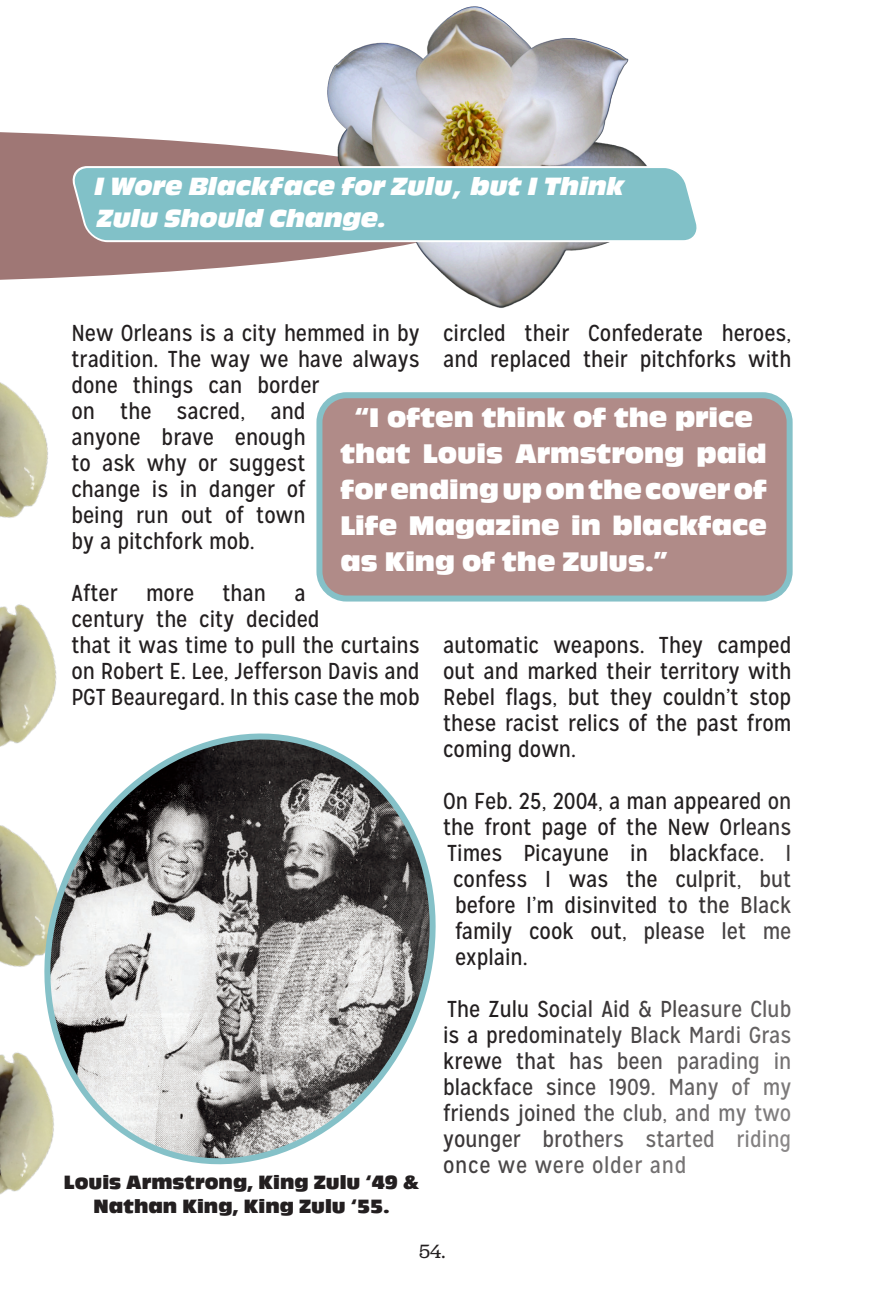
<style>
.page{position:relative;width:883px;height:1315px;background:#fff}
.page>*{position:absolute;margin:0;border:0;box-sizing:border-box;transform-origin:0 0}
.t1{font:28px/36px "Antique Oli Com";color:#fff}
.t2{font:italic 26px/32px "Antique Oli Com";color:#fff}
.t3{font:23px/26px "Mission Gothic";color:#231f20}
.t4{font:20px/24px "Antique Oli Com";color:#231f20;text-align:center}
.t5{font:20px "Jubilat";color:#231f20}
</style>
<div class="page">
<svg style="left:0;top:132px;width:307px;height:148px"></svg>
<img style="left:307px;top:6px;width:340px;height:302px">
<svg style="left:67px;top:165px;width:630px;height:78px;background:#8ac1c8"></svg>
<img style="left:0;top:382px;width:48px;height:136px">
<img style="left:0;top:825px;width:12px;height:141px">
<img style="left:0;top:604px;width:57px;height:143px">
<img style="left:0;top:1054px;width:21px;height:141px">
<svg style="left:12px;top:700px;width:424px;height:488px"></svg>
<div style="left:319px;top:395px;width:470px;height:203px;background:#b08b88;border-radius:27px"></div>
<div style="left:316px;top:392px;width:476px;height:209px;border:6px solid #85c1c8;border-radius:27px"></div>
<p class="t2" style="left:93px;top:171px;width:537px">IWore Blackface for Zulu, but IThink<br>Zulu Should Change.</p>
<p class="t3" style="left:443px;top:320px;width:350px">circled their Confederate heroes, and replaced their pitchforks with</p>
<p class="t3" style="left:71px;top:320px;width:350px">New Orleans is a city hemmed in by tradition. The way we have always done things can border<br>on the sacred, and<br>anyone brave enough<br>to ask why or suggest<br>change is in danger of<br>being run out of town<br>by a pitchfork mob.</p>
<p class="t3" style="left:71px;top:580px;width:350px">After more than a<br>century the city decided<br>that it was time to pull the curtains on Robert E. Lee, Jefferson Davis and<br>PGT Beauregard. In this case the mob</p>
<p class="t1" style="left:340px;top:399px;width:427px;text-indent:14px">“I often think of the price that Louis Armstrong paid for ending up on the cover of<br>Life Magazine in blackface as King of the Zulus.”</p>
<p class="t3" style="left:443px;top:632px;width:350px;text-align:justify">automatic weapons. They camped out and marked their territory with Rebel flags, but they couldn’t stop these racist relics of the past from coming down.</p>
<p class="t3" style="left:443px;top:788px;width:349px">On Feb. 25, 2004, a man appeared on</p>
<p class="t3" style="left:443px;top:814px;width:349px">the front page of the New Orleans</p>
<p class="t3" style="left:447px;top:840px;width:345px">Times Picayune in blackface. I</p>
<p class="t3" style="left:453px;top:866px;width:340px">confess I was the culprit, but</p>
<p class="t3" style="left:455px;top:892px;width:338px">before I’m disinvited to the Black</p>
<p class="t3" style="left:455px;top:918px;width:338px">family cook out, please let me</p>
<p class="t3" style="left:455px;top:944px;width:74px">explain.</p>
<p class="t3" style="left:443px;top:996px;width:350px;text-align:justify">The Zulu Social Aid &amp; Pleasure Club is a predominately Black Mardi Gras krewe that has been parading in blackface since 1909. Many of my friends joined the club, and my two younger brothers started riding once we were older and</p>
<p class="t4" style="left:64px;top:1170px;width:357px">Louis Armstrong, King Zulu ‘49 &amp;<br>Nathan King, King Zulu ‘55.</p>
<p class="t5" style="left:419px;top:1238px;width:28px">54.</p>
</div>
